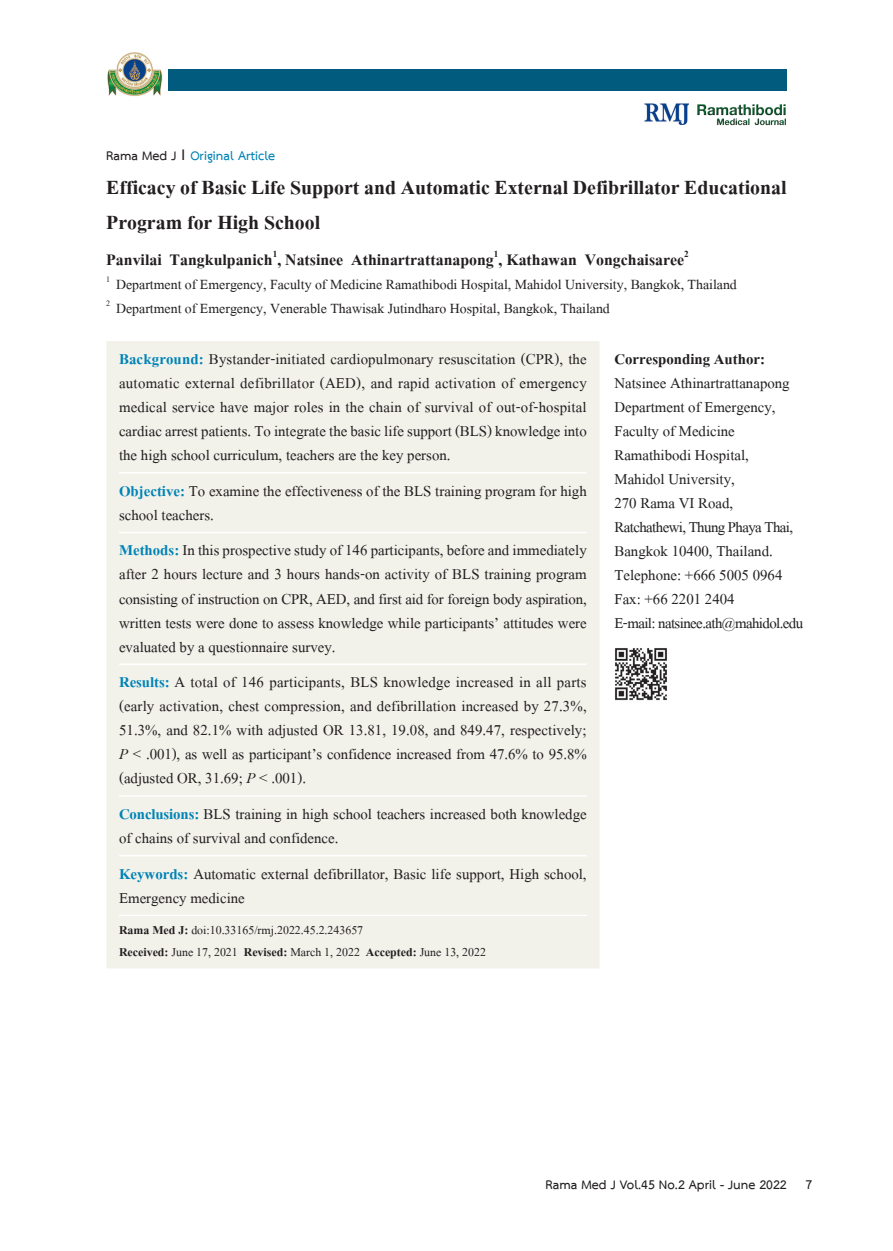
<style>
.page{position:relative;width:893px;height:1251px;background:#fff}
.page>*{position:absolute;margin:0;border:0;box-sizing:border-box;transform-origin:0 0}
.t1{font:700 30px/34.5px "Angsana New";color:#231f20}
.t2{font:700 24px "Angsana New";color:#231f20}
.t3{font:22.5px/24px "Angsana New";color:#231f20}
.t4{font:700 22.5px "Angsana New";color:#231f20}
.t5{font:21px/24px "Angsana New";color:#231f20}
.t6{font:18px/21.6px "Angsana New";color:#231f20}
.t7{font:700 18px "TH Sarabun New";color:#231f20}
.t8{font:700 18px "TH Sarabun New";color:#0083b6}
.s1{color:#231f20}
.s2{font-size:22.5px;color:#231f20}
.s3{font-weight:700;color:#0083b6}
.s4{font-style:italic}
.s5{font-weight:700}
</style>
<div class="page">
<div style="left:168px;top:70px;width:619px;height:21px;background:#005b7f"></div>
<img style="left:107px;top:52px;width:55px;height:44px">
<img style="left:644px;top:103px;width:44px;height:22px">
<img style="left:697px;top:104px;width:89px;height:22px">
<div style="left:106px;top:341px;width:494px;height:627px;background:#f2f2eb"></div>
<hr style="left:119px;top:472px;width:468px;height:1px;background:#fff">
<hr style="left:119px;top:531px;width:468px;height:2px;background:#fff">
<hr style="left:119px;top:663px;width:468px;height:2px;background:#fff">
<hr style="left:119px;top:795px;width:468px;height:1px;background:#fff">
<hr style="left:119px;top:854px;width:468px;height:2px;background:#fff">
<hr style="left:119px;top:914px;width:468px;height:1px;background:#fff">
<img style="left:615px;top:648px;width:52px;height:53px">
<p class="t8" style="left:106px;top:144px;width:170px"><span class="s1">Rama Med J</span> <span class="s2">I</span> Original Article</p>
<h1 class="t1" style="left:106px;top:168px;width:682px">Efficacy of Basic Life Support and Automatic External Defibrillator Educational<br>Program for High School</h1>
<p class="t2" style="left:106px;top:241px;width:584px">Panvilai Tangkulpanich<sup>1</sup>, Natsinee Athinartrattanapong<sup>1</sup>, Kathawan Vongchaisaree<sup>2</sup></p>
<p class="t5" style="left:106px;top:272px;width:632px"><sup>1</sup> Department of Emergency, Faculty of Medicine Ramathibodi Hospital, Mahidol University, Bangkok, Thailand<br><sup>2</sup> Department of Emergency, Venerable Thawisak Jutindharo Hospital, Bangkok, Thailand</p>
<p class="t3" style="left:119px;top:346px;width:469px;text-align:justify"><span class="s3">Background:</span> Bystander-initiated cardiopulmonary resuscitation (CPR), the automatic external defibrillator (AED), and rapid activation of emergency medical service have major roles in the chain of survival of out-of-hospital cardiac arrest patients. To integrate the basic life support (BLS) knowledge into the high school curriculum, teachers are the key person.</p>
<p class="t3" style="left:119px;top:477px;width:469px"><span class="s3">Objective:</span> To examine the effectiveness of the BLS training program for high school teachers.</p>
<p class="t3" style="left:119px;top:537px;width:469px;text-align:justify"><span class="s3">Methods:</span> In this prospective study of 146 participants, before and immediately after 2 hours lecture and 3 hours hands-on activity of BLS training program consisting of instruction on CPR, AED, and first aid for foreign body aspiration, written tests were done to assess knowledge while participants’ attitudes were evaluated by a questionnaire survey.</p>
<p class="t3" style="left:119px;top:669px;width:469px;text-align:justify"><span class="s3">Results:</span> A total of 146 participants, BLS knowledge increased in all parts (early activation, chest compression, and defibrillation increased by 27.3%, 51.3%, and 82.1% with adjusted OR 13.81, 19.08, and 849.47, respectively; <span class="s4">P</span> &lt; .001), as well as participant’s confidence increased from 47.6% to 95.8% (adjusted OR, 31.69; <span class="s4">P</span> &lt; .001).</p>
<p class="t3" style="left:119px;top:800px;width:469px"><span class="s3">Conclusions:</span> BLS training in high school teachers increased both knowledge of chains of survival and confidence.</p>
<p class="t3" style="left:119px;top:860px;width:469px"><span class="s3">Keywords:</span> Automatic external defibrillator, Basic life support, High school,<br>Emergency medicine</p>
<p class="t6" style="left:119px;top:918px;width:368px"><span class="s5">Rama Med J:</span> doi:10.33165/rmj.2022.45.2.243657<br><span class="s5">Received:</span> June 17, 2021 <span class="s5">Revised:</span> March 1, 2022 <span class="s5">Accepted:</span> June 13, 2022</p>
<p class="t4" style="left:614px;top:341px;width:152px">Corresponding Author:</p>
<p class="t3" style="left:614px;top:370px;width:190px">Natsinee Athinartrattanapong<br>Department of Emergency,<br>Faculty of Medicine<br>Ramathibodi Hospital,<br>Mahidol University,<br>270 Rama VI Road,<br>Ratchathewi, Thung Phaya Thai,<br>Bangkok 10400, Thailand.<br>Telephone: +666 5005 0964<br>Fax: +66 2201 2404<br>E-mail: natsinee.ath@mahidol.edu</p>
<p class="t7" style="left:546px;top:1173px;width:268px">Rama Med J Vol.45 No.2 April - June 2022 7</p>
</div>
